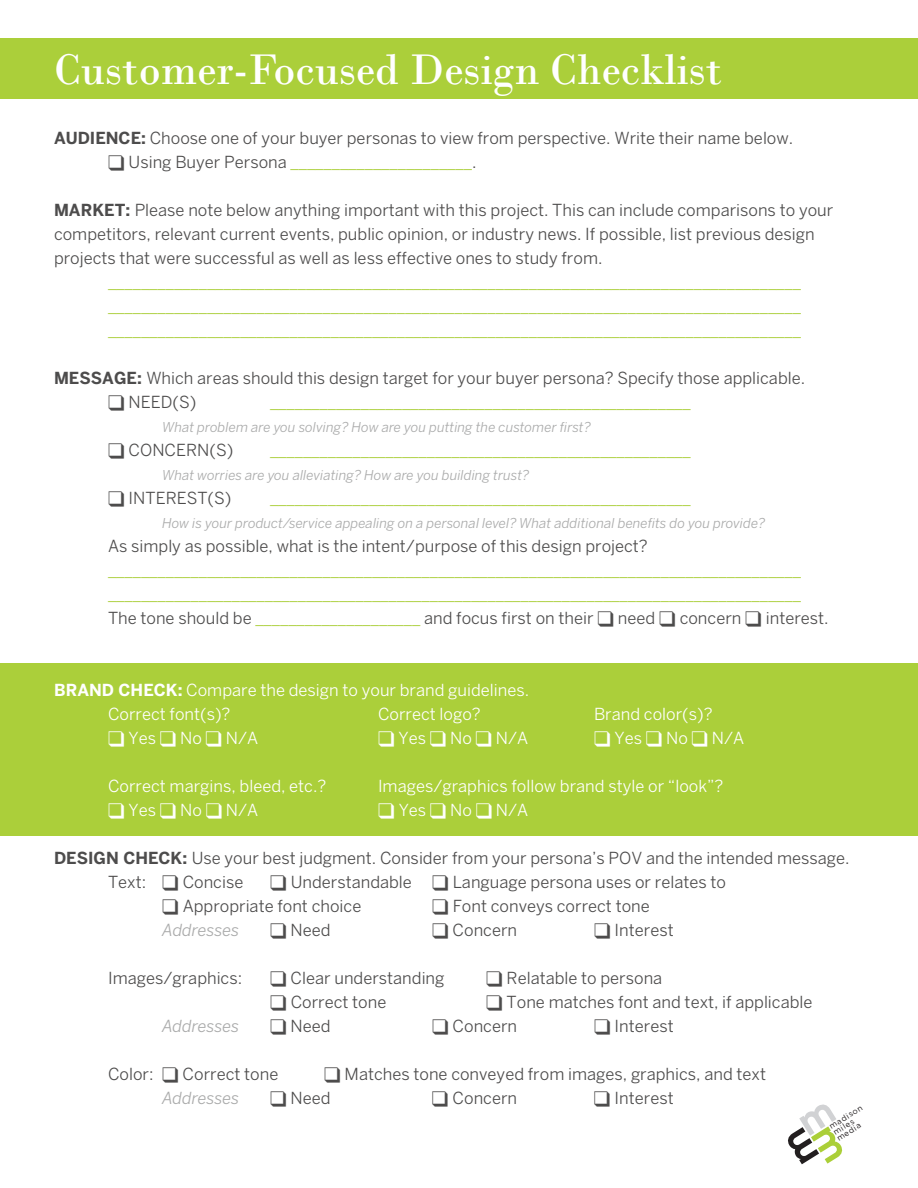
<style>
.page{position:relative;width:918px;height:1188px;background:#fff}
.page>*{position:absolute;margin:0;border:0;box-sizing:border-box;transform-origin:0 0}
.t1{font:45px "Bodoni";color:#fff}
.t2{font:16.5px/24px "Benton Sans";color:#4d4c4c}
.t3{font:16.5px/24px "Benton Sans";color:#abcf3a;text-align:justify}
.t4{font:16.5px/24px "Benton Sans";color:#fff}
.t5{font:italic 16.5px "Benton Sans";letter-spacing:-.01em;color:#aaabab}
.t6{font:italic 13.5px "Benton Sans";color:#aaabab}
.t7{font:7.95px/7.1px "Gotham";color:#231f20}
.s1{font-weight:700}
.s2{color:#4d4c4c}
</style>
<div class="page">
<div style="left:0;top:39px;width:918px;height:60px;background:#abcf3a"></div>
<div style="left:0;top:663px;width:918px;height:173px;background:#abcf3a"></div>
<svg style="left:788px;top:1104px;width:55px;height:60px"></svg>
<h1 class="t1" style="left:54px;top:43px;width:670px">Customer-Focused Design Checklist</h1>
<p class="t2" style="left:54px;top:125px;width:741px"><span class="s1">AUDIENCE:</span> Choose one of your buyer personas to view from perspective. Write their name below.</p>
<p class="t3" style="left:108px;top:149px;width:370px"><span class="s2">❑ Using Buyer Persona</span> ______________________<span class="s2">.</span></p>
<p class="t2" style="left:54px;top:197px;width:781px"><span class="s1">MARKET:</span> Please note below anything important with this project. This can include comparisons to your competitors, relevant current events, public opinion, or industry news. If possible, list previous design projects that were successful as well as less effective ones to study from.</p>
<p class="t3" style="left:108px;top:270px;width:694px">____________________________________________________________________________________ ____________________________________________________________________________________ ____________________________________________________________________________________</p>
<p class="t2" style="left:54px;top:366px;width:753px"><span class="s1">MESSAGE:</span> Which areas should this design target for your buyer persona? Specify those applicable.</p>
<p class="t2" style="left:108px;top:390px;width:90px">❑ NEED(S)</p>
<p class="t3" style="left:270px;top:390px;width:422px">___________________________________________________</p>
<p class="t6" style="left:162px;top:419px;width:430px">What problem are you solving? How are you putting the customer first?</p>
<p class="t2" style="left:108px;top:437px;width:127px">❑ CONCERN(S)</p>
<p class="t3" style="left:270px;top:437px;width:422px">___________________________________________________</p>
<p class="t6" style="left:162px;top:467px;width:369px">What worries are you alleviating? How are you building trust?</p>
<p class="t2" style="left:108px;top:485px;width:125px">❑ INTEREST(S)</p>
<p class="t3" style="left:270px;top:485px;width:422px">___________________________________________________</p>
<p class="t6" style="left:162px;top:515px;width:605px">How is your product/service appealing on a personal level? What additional benefits do you provide?</p>
<p class="t2" style="left:108px;top:533px;width:541px">As simply as possible, what is the intent/purpose of this design project?</p>
<p class="t3" style="left:108px;top:557px;width:722px;text-align:left">____________________________________________________________________________________ ____________________________________________________________________________________<br><span class="s2">The tone should be</span> ____________________ <span class="s2">and focus first on their</span> <span class="s2">❑ need</span> <span class="s2">❑ concern</span> <span class="s2">❑ interest.</span></p>
<p class="t4" style="left:108px;top:678px;width:423px;text-indent:-54px"><span class="s1">BRAND CHECK:</span> Compare the design to your brand guidelines.<br>Correct font(s)?</p>
<p class="t4" style="left:378px;top:702px;width:104px">Correct logo?</p>
<p class="t4" style="left:594px;top:702px;width:120px">Brand color(s)?</p>
<p class="t4" style="left:108px;top:726px;width:152px">❑ Yes ❑ No ❑ N/A</p>
<p class="t4" style="left:378px;top:726px;width:152px">❑ Yes ❑ No ❑ N/A</p>
<p class="t4" style="left:594px;top:726px;width:152px">❑ Yes ❑ No ❑ N/A</p>
<p class="t4" style="left:108px;top:774px;width:220px">Correct margins, bleed, etc.?</p>
<p class="t4" style="left:378px;top:774px;width:347px">Images/graphics follow brand style or “look”?</p>
<p class="t4" style="left:108px;top:798px;width:152px">❑ Yes ❑ No ❑ N/A</p>
<p class="t4" style="left:378px;top:798px;width:152px">❑ Yes ❑ No ❑ N/A</p>
<p class="t2" style="left:108px;top:846px;width:743px;text-indent:-54px"><span class="s1">DESIGN CHECK:</span> Use your best judgment. Consider from your persona’s POV and the intended message.<br>Text: ❑ Concise</p>
<p class="t2" style="left:270px;top:870px;width:457px">❑ Understandable ❑ Language persona uses or relates to</p>
<p class="t2" style="left:162px;top:894px;width:201px">❑ Appropriate font choice</p>
<p class="t2" style="left:432px;top:894px;width:219px">❑ Font conveys correct tone</p>
<p class="t5" style="left:162px;top:920px;width:79px">Addresses</p>
<p class="t2" style="left:270px;top:918px;width:62px">❑ Need</p>
<p class="t2" style="left:432px;top:918px;width:87px">❑ Concern</p>
<p class="t2" style="left:594px;top:918px;width:81px">❑ Interest</p>
<p class="t2" style="left:108px;top:966px;width:136px">Images/graphics:</p>
<p class="t2" style="left:270px;top:966px;width:176px">❑ Clear understanding</p>
<p class="t2" style="left:486px;top:966px;width:178px">❑ Relatable to persona</p>
<p class="t2" style="left:270px;top:990px;width:118px">❑ Correct tone</p>
<p class="t2" style="left:486px;top:990px;width:328px">❑ Tone matches font and text, if applicable</p>
<p class="t5" style="left:162px;top:1016px;width:79px">Addresses</p>
<p class="t2" style="left:270px;top:1014px;width:62px">❑ Need</p>
<p class="t2" style="left:432px;top:1014px;width:87px">❑ Concern</p>
<p class="t2" style="left:594px;top:1014px;width:81px">❑ Interest</p>
<p class="t2" style="left:108px;top:1062px;width:172px">Color: ❑ Correct tone</p>
<p class="t2" style="left:324px;top:1062px;width:444px">❑ Matches tone conveyed from images, graphics, and text</p>
<p class="t5" style="left:162px;top:1088px;width:79px">Addresses</p>
<p class="t2" style="left:270px;top:1086px;width:62px">❑ Need</p>
<p class="t2" style="left:432px;top:1086px;width:87px">❑ Concern</p>
<p class="t2" style="left:594px;top:1086px;width:81px">❑ Interest</p>
<p class="t7" style="left:828px;top:1124px;width:39px;rotate:-32deg">madison miles media</p>
</div>
